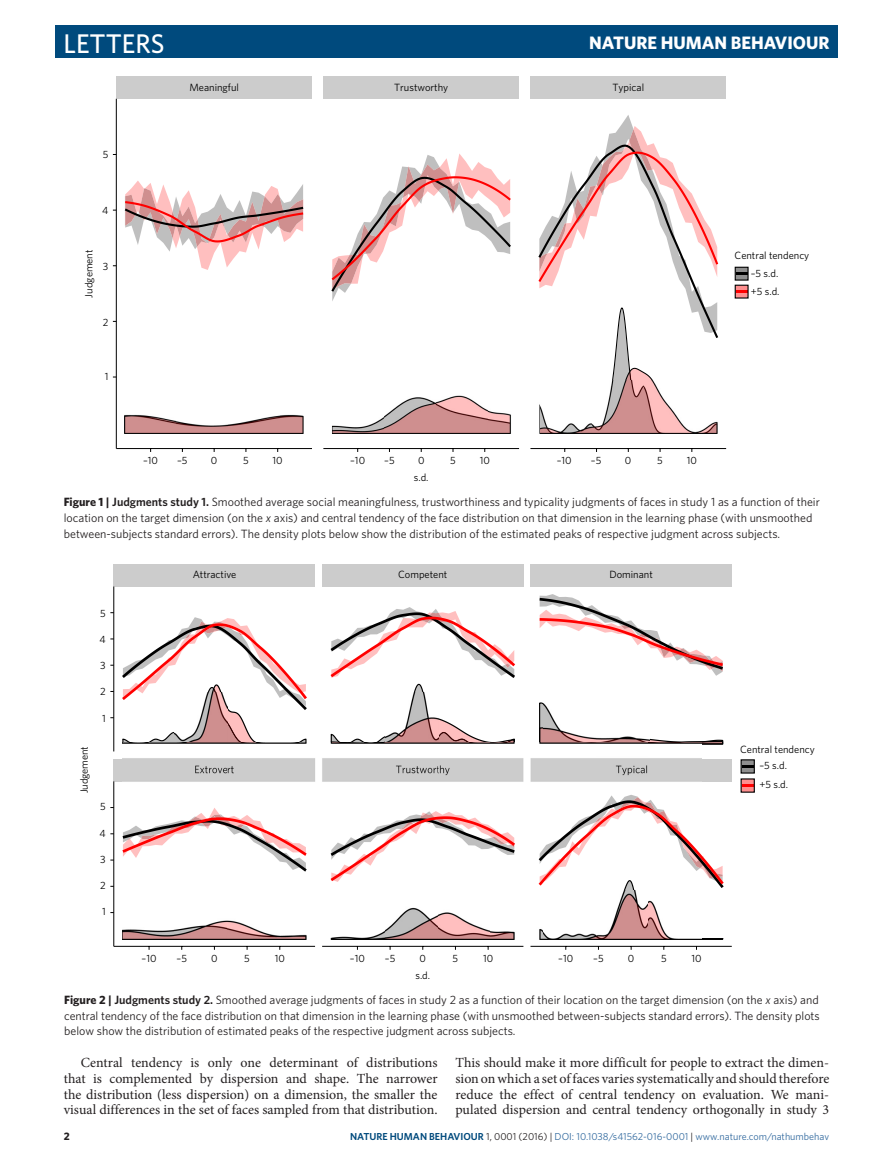
<style>
.page{position:relative;width:893px;height:1174px;background:#fff}
.page>*{position:absolute;margin:0;border:0;box-sizing:border-box;transform-origin:0 0}
.t1{font:500 27px "Whitney";color:#fff}
.t2{font:700 18px "Whitney";color:#fff}
.pPara{font:13.95px/15.8px "Minion Pro";color:#231f20;text-align:justify}
.pFigureCaption{font:12px/15.8px "Whitney";color:#231f20}
.t3{font:700 10.8px "Whitney";color:#231f20}
.t4{font:10.5px/17.9px "Whitney";color:#000}
.t5{font:10.5px "Whitney";letter-spacing:-.02em;color:#000}
.t6{font:10.2px "Whitney";color:#326a9f}
.s1{font-weight:700}
.s2{font-weight:600}
.s3{font-style:italic}
.s4{font-weight:600;color:#004a7d}
.s5{color:#231f20}
</style>
<div class="page">
<div style="left:55px;top:26px;width:783px;height:32px;background:#004a7d"></div>
<svg style="left:124px;top:181px;width:180px;height:89px"></svg>
<svg style="left:124px;top:415px;width:180px;height:19px"></svg>
<svg style="left:331px;top:154px;width:180px;height:147px"></svg>
<svg style="left:332px;top:433px;width:179px;height:1px"></svg>
<svg style="left:538px;top:115px;width:181px;height:319px"></svg>
<div style="left:116px;top:77px;width:196px;height:22px;background:#ccc"></div>
<div style="left:323px;top:77px;width:196px;height:22px;background:#ccc"></div>
<div style="left:530px;top:77px;width:196px;height:22px;background:#ccc"></div>
<hr style="left:116px;top:99px;width:1px;height:349px;background:#000">
<hr style="left:116px;top:448px;width:196px;height:1px;background:#000">
<hr style="left:323px;top:448px;width:196px;height:1px;background:#000">
<hr style="left:530px;top:448px;width:196px;height:1px;background:#000">
<svg style="left:735px;top:267px;width:13px;height:29px"></svg>
<div style="left:735px;top:285px;width:14px;height:13px;border:1px solid #000"></div>
<img style="left:125px;top:380px;width:594px;height:53px">
<div style="left:114px;top:563px;width:201px;height:23px;background:#ccc"></div>
<div style="left:114px;top:758px;width:201px;height:23px;background:#ccc"></div>
<svg style="left:330px;top:607px;width:185px;height:135px"></svg>
<svg style="left:539px;top:594px;width:184px;height:82px"></svg>
<svg style="left:539px;top:702px;width:185px;height:43px"></svg>
<svg style="left:330px;top:811px;width:185px;height:71px"></svg>
<svg style="left:330px;top:939px;width:185px;height:1px"></svg>
<svg style="left:538px;top:795px;width:186px;height:145px"></svg>
<div style="left:322px;top:563px;width:201px;height:23px;background:#ccc"></div>
<div style="left:530px;top:563px;width:202px;height:23px;background:#ccc"></div>
<div style="left:530px;top:758px;width:202px;height:23px;background:#ccc"></div>
<svg style="left:122px;top:939px;width:185px;height:1px"></svg>
<hr style="left:114px;top:586px;width:1px;height:165px;background:#000">
<svg style="left:110px;top:612px;width:197px;height:133px"></svg>
<hr style="left:114px;top:781px;width:1px;height:165px;background:#000">
<svg style="left:110px;top:807px;width:197px;height:67px"></svg>
<hr style="left:114px;top:946px;width:201px;height:1px;background:#000">
<hr style="left:322px;top:946px;width:201px;height:1px;background:#000">
<hr style="left:530px;top:946px;width:202px;height:1px;background:#000">
<svg style="left:743px;top:761px;width:10px;height:10px"></svg>
<div style="left:741px;top:759px;width:14px;height:14px;border:1px solid #000"></div>
<svg style="left:743px;top:780px;width:10px;height:10px"></svg>
<div style="left:741px;top:778px;width:14px;height:14px;border:1px solid #000"></div>
<img style="left:175px;top:692px;width:52px;height:50px">
<img style="left:385px;top:692px;width:53px;height:50px">
<img style="left:543px;top:702px;width:106px;height:40px">
<img style="left:122px;top:742px;width:580px;height:40px">
<img style="left:122px;top:890px;width:580px;height:49px">
<h1 class="t1" style="left:63px;top:25px;width:103px">LETTERS</h1>
<h2 class="t2" style="left:589px;top:31px;width:242px">NATURE HUMAN BEHAVIOUR</h2>
<p class="t4" style="left:103px;top:145px;width:7px">5</p>
<p class="t4" style="left:102px;top:201px;width:8px">4</p>
<p class="t4" style="left:189px;top:78px;width:51px">Meaningful</p>
<p class="t4" style="left:394px;top:78px;width:56px">Trustworthy</p>
<p class="t4" style="left:612px;top:78px;width:33px">Typical</p>
<p class="t4" style="left:80px;top:297px;width:50px;rotate:-90deg">Judgement</p>
<p class="t4" style="left:751px;top:246px;width:60px;text-indent:-16px">Central tendency –5 s.d.<br>+5 s.d.</p>
<p class="t4" style="left:103px;top:257px;width:7px">3</p>
<p class="t4" style="left:103px;top:313px;width:7px">2</p>
<p class="t4" style="left:105px;top:367px;width:5px">1</p>
<p class="t4" style="left:143px;top:451px;width:16px">–10</p>
<p class="t4" style="left:177px;top:451px;width:12px">–5</p>
<p class="t4" style="left:211px;top:451px;width:8px">0</p>
<p class="t4" style="left:243px;top:451px;width:7px">5</p>
<p class="t4" style="left:273px;top:451px;width:12px">10</p>
<p class="t4" style="left:350px;top:451px;width:16px">–10</p>
<p class="t4" style="left:384px;top:451px;width:12px">–5</p>
<p class="t4" style="left:418px;top:451px;width:8px">0</p>
<p class="t4" style="left:450px;top:451px;width:7px">5</p>
<p class="t4" style="left:480px;top:451px;width:12px">10</p>
<p class="t4" style="left:557px;top:451px;width:16px">–10</p>
<p class="t4" style="left:591px;top:451px;width:12px">–5</p>
<p class="t4" style="left:625px;top:451px;width:8px">0</p>
<p class="t4" style="left:657px;top:451px;width:7px">5</p>
<p class="t4" style="left:687px;top:451px;width:12px">10</p>
<p class="t4" style="left:414px;top:468px;width:16px">s.d.</p>
<p class="pFigureCaption" style="left:64px;top:493px;width:757px"><span class="s1">Figure 1 |</span> <span class="s2">Judgments study 1.</span> Smoothed average social meaningfulness, trustworthiness and typicality judgments of faces in study 1 as a function of their location on the target dimension (on the <span class="s3">x</span> axis) and central tendency of the face distribution on that dimension in the learning phase (with unsmoothed between-subjects standard errors). The density plots below show the distribution of the estimated peaks of respective judgment across subjects.</p>
<p class="t4" style="left:193px;top:565px;width:45px">Attractive</p>
<p class="t4" style="left:398px;top:565px;width:51px">Competent</p>
<p class="t4" style="left:609px;top:565px;width:45px">Dominant</p>
<p class="t4" style="left:100px;top:603px;width:7px">5</p>
<p class="t4" style="left:100px;top:630px;width:8px">4</p>
<p class="t4" style="left:100px;top:656px;width:7px">3</p>
<p class="t4" style="left:100px;top:682px;width:7px">2</p>
<p class="t4" style="left:102px;top:708px;width:5px">1</p>
<p class="t5" style="left:77px;top:793px;width:48px;rotate:-90deg">Judgement</p>
<p class="t4" style="left:759px;top:741px;width:57px;line-height:16.2px;text-indent:-19px">Central tendency –5 s.d.</p>
<p class="t4" style="left:759px;top:775px;width:30px">+5 s.d.</p>
<p class="t4" style="left:100px;top:797px;width:7px">5</p>
<p class="t4" style="left:100px;top:823px;width:8px">4</p>
<p class="t4" style="left:100px;top:850px;width:7px">3</p>
<p class="t4" style="left:100px;top:876px;width:7px">2</p>
<p class="t4" style="left:102px;top:902px;width:5px">1</p>
<p class="t4" style="left:142px;top:949px;width:16px">–10</p>
<p class="t4" style="left:177px;top:949px;width:12px">–5</p>
<p class="t4" style="left:211px;top:949px;width:8px">0</p>
<p class="t4" style="left:244px;top:949px;width:7px">5</p>
<p class="t4" style="left:275px;top:949px;width:12px">10</p>
<p class="t4" style="left:350px;top:949px;width:16px">–10</p>
<p class="t4" style="left:385px;top:949px;width:12px">–5</p>
<p class="t4" style="left:420px;top:949px;width:8px">0</p>
<p class="t4" style="left:453px;top:949px;width:7px">5</p>
<p class="t4" style="left:483px;top:949px;width:12px">10</p>
<p class="t4" style="left:558px;top:949px;width:16px">–10</p>
<p class="t4" style="left:593px;top:949px;width:12px">–5</p>
<p class="t4" style="left:628px;top:949px;width:8px">0</p>
<p class="t4" style="left:661px;top:949px;width:7px">5</p>
<p class="t4" style="left:691px;top:949px;width:12px">10</p>
<p class="t4" style="left:415px;top:965px;width:16px">s.d.</p>
<p class="pFigureCaption" style="left:64px;top:991px;width:757px;text-align:justify"><span class="s1">Figure 2 |</span> <span class="s2">Judgments study 2.</span> Smoothed average judgments of faces in study 2 as a function of their location on the target dimension (on the <span class="s3">x</span> axis) and central tendency of the face distribution on that dimension in the learning phase (with unsmoothed between-subjects standard errors). The density plots below show the distribution of estimated peaks of the respective judgment across subjects.</p>
<p class="pPara" style="left:64px;top:1054px;width:375px;text-indent:17px">Central tendency is only one determinant of distributions that is complemented by dispersion and shape. The narrower the distribution (less dispersion) on a dimension, the smaller the visual differences in the set of faces sampled from that distribution.</p>
<p class="pPara" style="left:455px;top:1054px;width:375px">This should make it more difficult for people to extract the dimen&shy;sion on which a set of faces varies systematically and should therefore reduce the effect of central tendency on evaluation. We mani&shy;pulated dispersion and central tendency orthogonally in study 3</p>
<p class="t3" style="left:64px;top:1129px;width:8px">2</p>
<p class="t6" style="left:350px;top:1130px;width:481px"><span class="s4">NATURE HUMAN BEHAVIOUR</span> <span class="s5">1, 0001 (2016) |</span> DOI: 10.1038/s41562-016-0001 <span class="s5">|</span> www.nature.com/nathumbehav</p>
</div>
